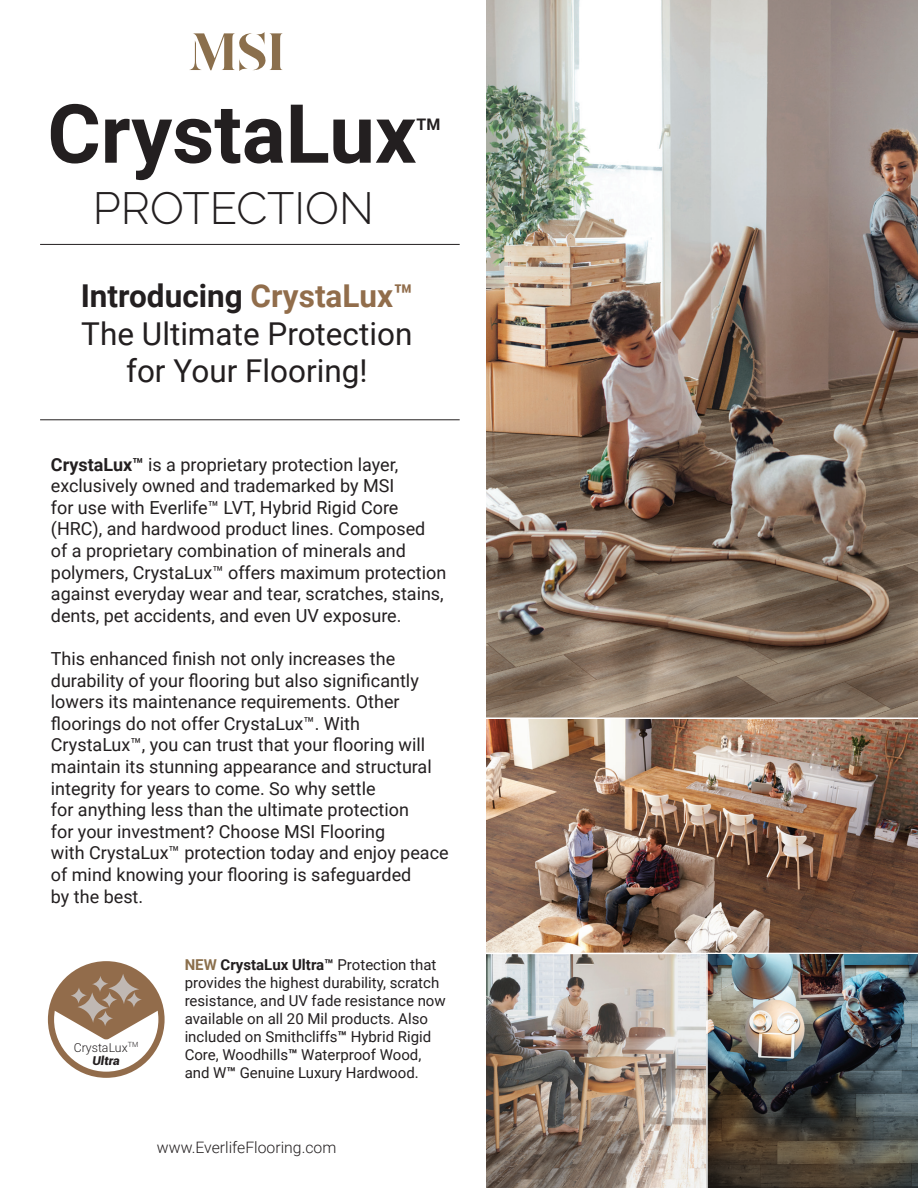
<style>
.page{position:relative;width:918px;height:1188px;background:#fff}
.page>*{position:absolute;margin:0;border:0;box-sizing:border-box;transform-origin:0 0}
.t1{font:700 81.6px "Roboto";color:#231f20}
.t2{font:300 45px "Raleway";color:#231f20}
.t3{font:31.5px/37.8px "Roboto";color:#231f20;text-align:center}
.t4{font:18px/21.6px "Roboto";color:#231f20}
.t5{font:700 15.9px "Roboto";color:#231f20}
.t6{font:300 15.75px "Roboto";color:#231f20}
.t7{font:15px/18px "Roboto";color:#231f20}
.t8{font:300 12.3px/13.4px "Roboto";color:#231f20;text-align:center}
.s1{font-weight:700}
.s2{font-weight:700;color:#916d4b}
.s3{font-weight:900;font-style:italic}
.s4{font-weight:700;color:#8b6f4c}
</style>
<div class="page">
<img style="left:486px;top:0;width:432px;height:1188px">
<hr style="left:460px;top:717px;width:458px;height:2px;background:#fff">
<hr style="left:460px;top:953px;width:458px;height:1px;background:#fff">
<hr style="left:706px;top:954px;width:2px;height:234px;background:#fff">
<svg style="left:48px;top:961px;width:117px;height:117px"></svg>
<svg style="left:92px;top:976px;width:16px;height:16px"></svg>
<svg style="left:71px;top:987px;width:16px;height:17px"></svg>
<svg style="left:189px;top:32px;width:94px;height:39px"></svg>
<hr style="left:40px;top:244px;width:420px;height:1px;background:#231f20">
<hr style="left:40px;top:420px;width:420px;height:1px;background:#231f20">
<h1 class="t1" style="left:47px;top:77px;width:371px">CrystaLux</h1>
<p class="t5" style="left:417px;top:113px;width:25px">TM</p>
<h2 class="t2" style="left:93px;top:182px;width:282px">PROTECTION</h2>
<h3 class="t3" style="left:81px;top:275px;width:334px"><span class="s1">Introducing</span> <span class="s2">CrystaLux™<br></span>The Ultimate Protection for Your Flooring!</h3>
<p class="t4" style="left:51px;top:453px;width:397px"><span class="s1">CrystaLux™</span> is a proprietary protection layer, exclusively owned and trademarked by MSI<br>for use with Everlife™ LVT, Hybrid Rigid Core (HRC), and hardwood product lines. Composed<br>of a proprietary combination of minerals and polymers, CrystaLux™ offers maximum protection against everyday wear and tear, scratches, stains, dents, pet accidents, and even UV exposure.</p>
<p class="t4" style="left:51px;top:647px;width:399px">This enhanced finish not only increases the durability of your flooring but also significantly lowers its maintenance requirements. Other floorings do not offer CrystaLux™. With CrystaLux™, you can trust that your flooring will maintain its stunning appearance and structural integrity for years to come. So why settle<br>for anything less than the ultimate protection<br>for your investment? Choose MSI Flooring<br>with CrystaLux™ protection today and enjoy peace of mind knowing your flooring is safeguarded<br>by the best.</p>
<p class="t8" style="left:74px;top:1040px;width:66px">CrystaLux<sup>TM<br></sup><span class="s3">Ultra</span></p>
<p class="t7" style="left:185px;top:955px;width:263px"><span class="s4">NEW</span> <span class="s1">CrystaLux Ultra™</span> Protection that provides the highest durability, scratch resistance, and UV fade resistance now available on all 20 Mil products. Also included on Smithcliffs<span class="s1">™</span> Hybrid Rigid Core, Woodhills<span class="s1">™</span> Waterproof Wood, and W<span class="s1">™</span> Genuine Luxury Hardwood.</p>
<p class="t6" style="left:157px;top:1136px;width:181px">www.EverlifeFlooring.com</p>
</div>
